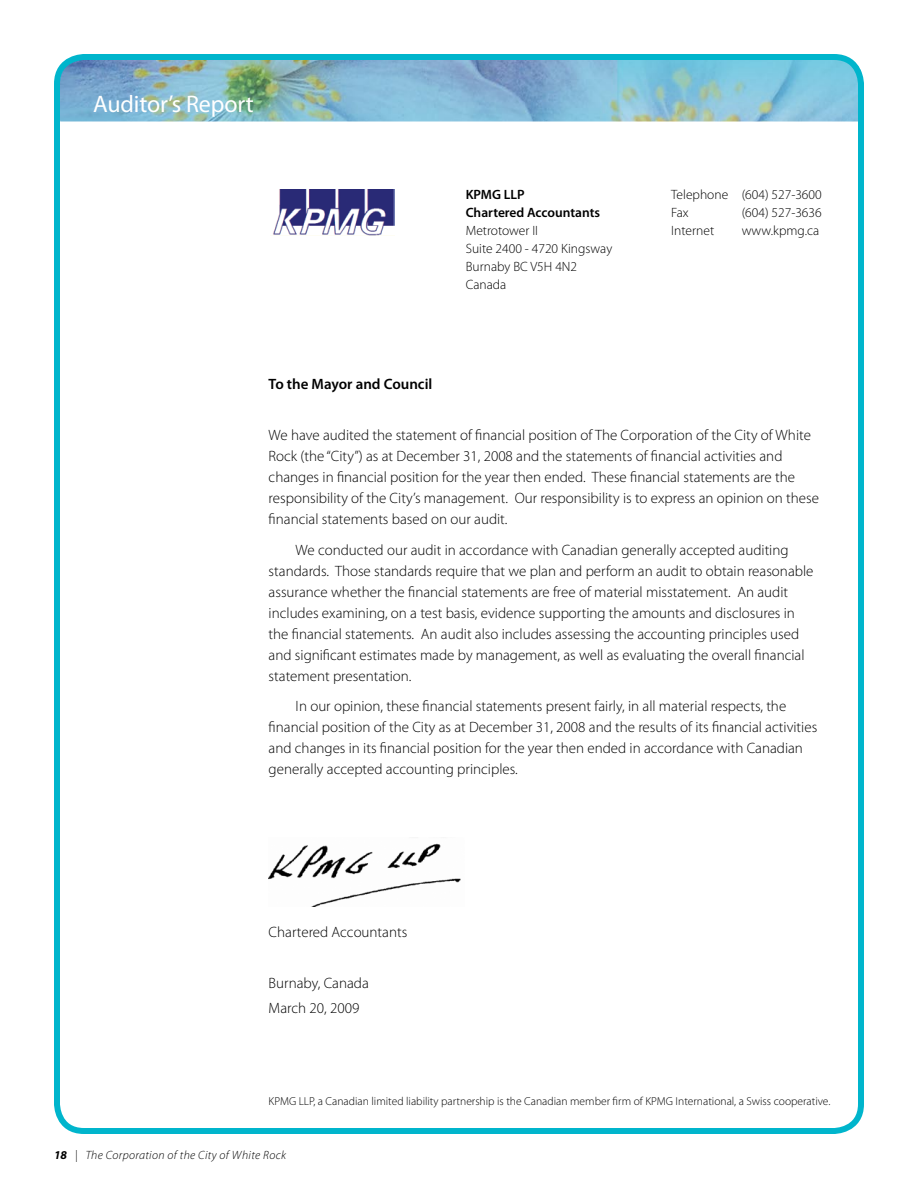
<style>
.page{position:relative;width:918px;height:1188px;background:#fff}
.page>*{position:absolute;margin:0;border:0;box-sizing:border-box;transform-origin:0 0}
.t1{font:24px "Myriad Pro";letter-spacing:-.005em;color:#fff}
.t2{font:300 15px/21px "Myriad Pro";color:#000}
.t3{font:600 15px "Myriad Pro";color:#000}
.t4{font:300 13.5px/18px "Myriad Pro";color:#000}
.t5{font:600 13.5px "Myriad Pro";color:#000}
.t6{font:italic 300 12px "Myriad Pro";letter-spacing:.03em;color:#000}
.t7{font:300 11.55px "Myriad Pro";color:#000}
.s1{font-weight:700}
</style>
<div class="page">
<img style="left:61px;top:61px;width:796px;height:61px">
<div style="left:54px;top:54px;width:810px;height:1080px;border:6px solid #00b5cc;border-radius:27px"></div>
<img style="left:270px;top:189px;width:125px;height:47px">
<img style="left:269px;top:843px;width:192px;height:63px">
<h1 class="t1" style="left:93px;top:89px;width:162px">Auditor’s Report</h1>
<p class="t5" style="left:466px;top:186px;width:61px">KPMG LLP</p>
<p class="t4" style="left:671px;top:186px;width:152px">Telephone (604) 527-3600</p>
<p class="t5" style="left:466px;top:204px;width:136px">Chartered Accountants</p>
<p class="t4" style="left:671px;top:204px;width:19px">Fax</p>
<p class="t4" style="left:742px;top:204px;width:82px">(604) 527-3636</p>
<p class="t4" style="left:466px;top:221px;width:74px">Metrotower II</p>
<p class="t4" style="left:671px;top:221px;width:44px">Internet</p>
<p class="t4" style="left:742px;top:221px;width:79px">www.kpmg.ca</p>
<p class="t4" style="left:466px;top:240px;width:148px">Suite 2400 - 4720 Kingsway<br>Burnaby BC V5H 4N2<br>Canada</p>
<p class="t3" style="left:269px;top:375px;width:165px">To the Mayor and Council</p>
<p class="t2" style="left:269px;top:424px;width:552px">We have audited the statement of financial position of The Corporation of the City of White Rock (the “City”) as at December 31, 2008 and the statements of financial activities and changes in financial position for the year then ended. These financial statements are the responsibility of the City’s management. Our responsibility is to express an opinion on these financial statements based on our audit.</p>
<p class="t2" style="left:269px;top:539px;width:546px;text-indent:27px">We conducted our audit in accordance with Canadian generally accepted auditing standards. Those standards require that we plan and perform an audit to obtain reasonable assurance whether the financial statements are free of material misstatement. An audit includes examining, on a test basis, evidence supporting the amounts and disclosures in the financial statements. An audit also includes assessing the accounting principles used and significant estimates made by management, as well as evaluating the overall financial statement presentation.</p>
<p class="t2" style="left:269px;top:696px;width:550px;text-indent:27px">In our opinion, these financial statements present fairly, in all material respects, the financial position of the City as at December 31, 2008 and the results of its financial activities and changes in its financial position for the year then ended in accordance with Canadian generally accepted accounting principles.</p>
<p class="t2" style="left:269px;top:921px;width:140px">Chartered Accountants</p>
<p class="t2" style="left:269px;top:970px;width:102px;line-height:25.3px">Burnaby, Canada<br>March 20, 2009</p>
<p class="t7" style="left:269px;top:1094px;width:563px">KPMG LLP, a Canadian limited liability partnership is the Canadian member firm of KPMG International, a Swiss cooperative.</p>
<p class="t6" style="left:54px;top:1148px;width:234px"><span class="s1">18</span> | The Corporation of the City of White Rock</p>
</div>
